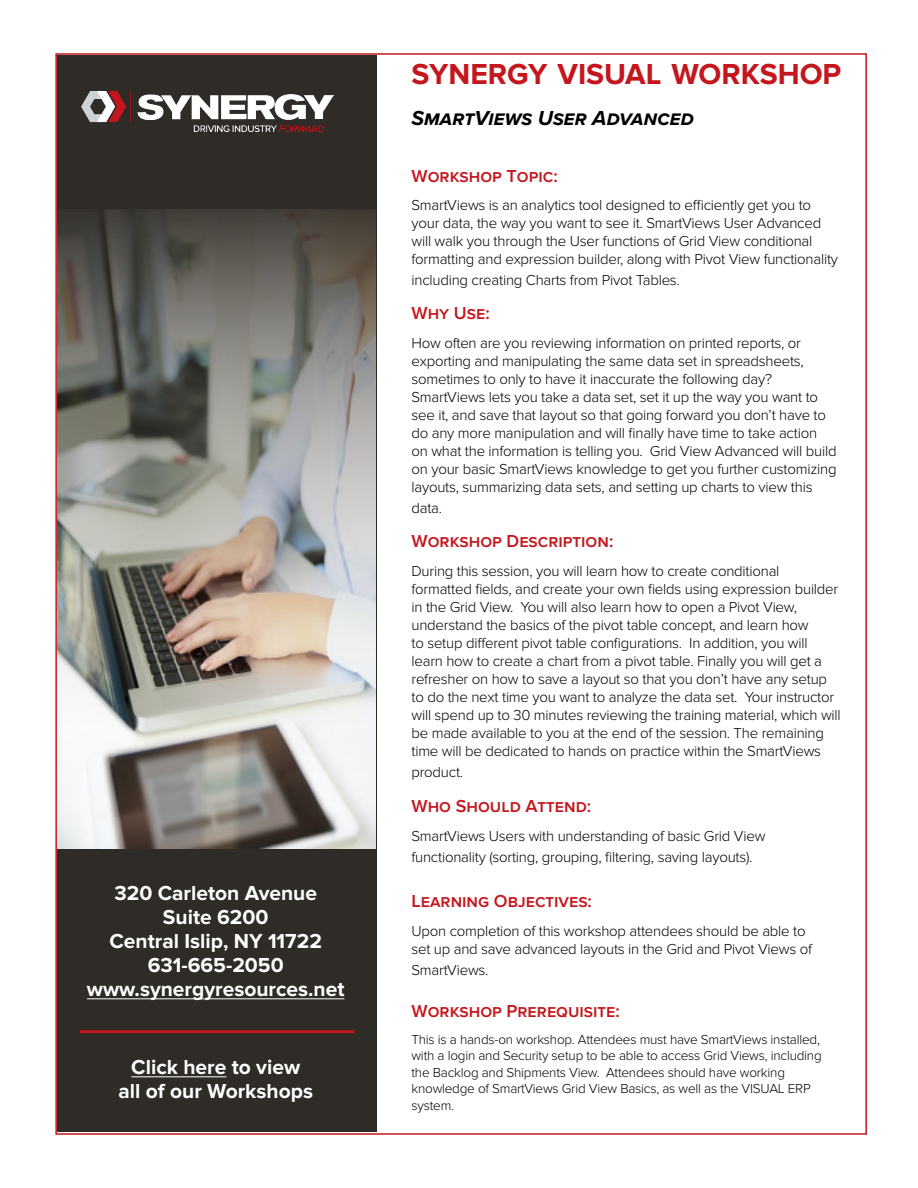
<style>
.page{position:relative;width:918px;height:1188px;background:#fff}
.page>*{position:absolute;margin:0;border:0;box-sizing:border-box;transform-origin:0 0}
.t1{font:700 30px "Proxima Nova";color:#c4161c}
.t2{font:700 21px/24px "Proxima Nova";color:#fff;text-align:center}
.t3{font:italic 700 21px "Proxima Nova";color:#000}
.Cutline_9pt_Cool_Gre{font:600 18px "Proxima Nova";color:#c4161c}
.Cutline_9pt_Cool_Gre-2{font:300 15px/18px "Proxima Nova";letter-spacing:-.015em;color:#000}
.Cutline_9pt_Cool_Gre-3{font:300 13.5px/16.5px "Proxima Nova";letter-spacing:-.015em;color:#000}
</style>
<div class="page">
<div style="left:58px;top:56px;width:319px;height:1076px;background:#2f2b26"></div>
<img style="left:58px;top:210px;width:317px;height:639px">
<img style="left:82px;top:91px;width:251px;height:41px">
<hr style="left:80px;top:1030px;width:274px;height:3px;background:#c4161c">
<hr style="left:87px;top:999px;width:258px;height:1px;background:#fff">
<hr style="left:131px;top:1077px;width:95px;height:1px;background:#fff">
<p class="t2" style="left:114px;top:882px;width:204px">320 Carleton Avenue</p>
<p class="t2" style="left:163px;top:906px;width:107px">Suite 6200</p>
<p class="t2" style="left:110px;top:930px;width:214px">Central Islip, NY 11722</p>
<p class="t2" style="left:87px;top:954px;width:259px">631-665-2050 www.synergyresources.net</p>
<p class="t2" style="left:131px;top:1056px;width:170px">Click here to view</p>
<p class="t2" style="left:118px;top:1080px;width:196px">all of our Workshops</p>
<p class="t1" style="left:411px;top:57px;width:431px">SYNERGY VISUAL WORKSHOP</p>
<p class="t3" style="left:411px;top:102px;width:284px">SmartViews User Advanced</p>
<p class="Cutline_9pt_Cool_Gre" style="left:411px;top:165px;width:148px">Workshop Topic:</p>
<p class="Cutline_9pt_Cool_Gre-2" style="left:411px;top:197px;width:428px">SmartViews is an analytics tool designed to efficiently get you to your data, the way you want to see it. SmartViews User Advanced will walk you through the User functions of Grid View conditional formatting and expression builder, along with Pivot View functionality</p>
<p class="Cutline_9pt_Cool_Gre-2" style="left:411px;top:272px;width:270px">including creating Charts from Pivot Tables.</p>
<p class="Cutline_9pt_Cool_Gre" style="left:411px;top:302px;width:80px">Why Use:</p>
<p class="Cutline_9pt_Cool_Gre-2" style="left:411px;top:334px;width:427px">How often are you reviewing information on printed reports, or exporting and manipulating the same data set in spreadsheets, sometimes to only to have it inaccurate the following day?<br>SmartViews lets you take a data set, set it up the way you want to see it, and save that layout so that going forward you don’t have to do any more manipulation and will finally have time to take action on what the information is telling you. Grid View Advanced will build on your basic SmartViews knowledge to get you further customizing layouts, summarizing data sets, and setting up charts to view this</p>
<p class="Cutline_9pt_Cool_Gre-2" style="left:411px;top:499px;width:32px">data.</p>
<p class="Cutline_9pt_Cool_Gre" style="left:411px;top:531px;width:203px">Workshop Description:</p>
<p class="Cutline_9pt_Cool_Gre-2" style="left:411px;top:562px;width:431px">During this session, you will learn how to create conditional formatted fields, and create your own fields using expression builder in the Grid View. You will also learn how to open a Pivot View, understand the basics of the pivot table concept, and learn how<br>to setup different pivot table configurations. In addition, you will learn how to create a chart from a pivot table. Finally you will get a refresher on how to save a layout so that you don’t have any setup to do the next time you want to analyze the data set. Your instructor will spend up to 30 minutes reviewing the training material, which will be made available to you at the end of the session. The remaining time will be dedicated to hands on practice within the SmartViews</p>
<p class="Cutline_9pt_Cool_Gre-2" style="left:411px;top:763px;width:53px">product.</p>
<p class="Cutline_9pt_Cool_Gre" style="left:411px;top:796px;width:181px">Who Should Attend:</p>
<p class="Cutline_9pt_Cool_Gre-2" style="left:411px;top:825px;width:356px;line-height:21px">SmartViews Users with understanding of basic Grid View functionality (sorting, grouping, filtering, saving layouts).</p>
<p class="Cutline_9pt_Cool_Gre" style="left:411px;top:890px;width:182px">Learning Objectives:</p>
<p class="Cutline_9pt_Cool_Gre-2" style="left:411px;top:922px;width:402px">Upon completion of this workshop attendees should be able to set up and save advanced layouts in the Grid and Pivot Views of</p>
<p class="Cutline_9pt_Cool_Gre-2" style="left:411px;top:961px;width:79px">SmartViews.</p>
<p class="Cutline_9pt_Cool_Gre" style="left:411px;top:1000px;width:210px">Workshop Prerequisite:</p>
<p class="Cutline_9pt_Cool_Gre-3" style="left:411px;top:1031px;width:412px">This is a hands-on workshop. Attendees must have SmartViews installed, with a login and Security setup to be able to access Grid Views, including the Backlog and Shipments View. Attendees should have working knowledge of SmartViews Grid View Basics, as well as the VISUAL ERP system.</p>
</div>
